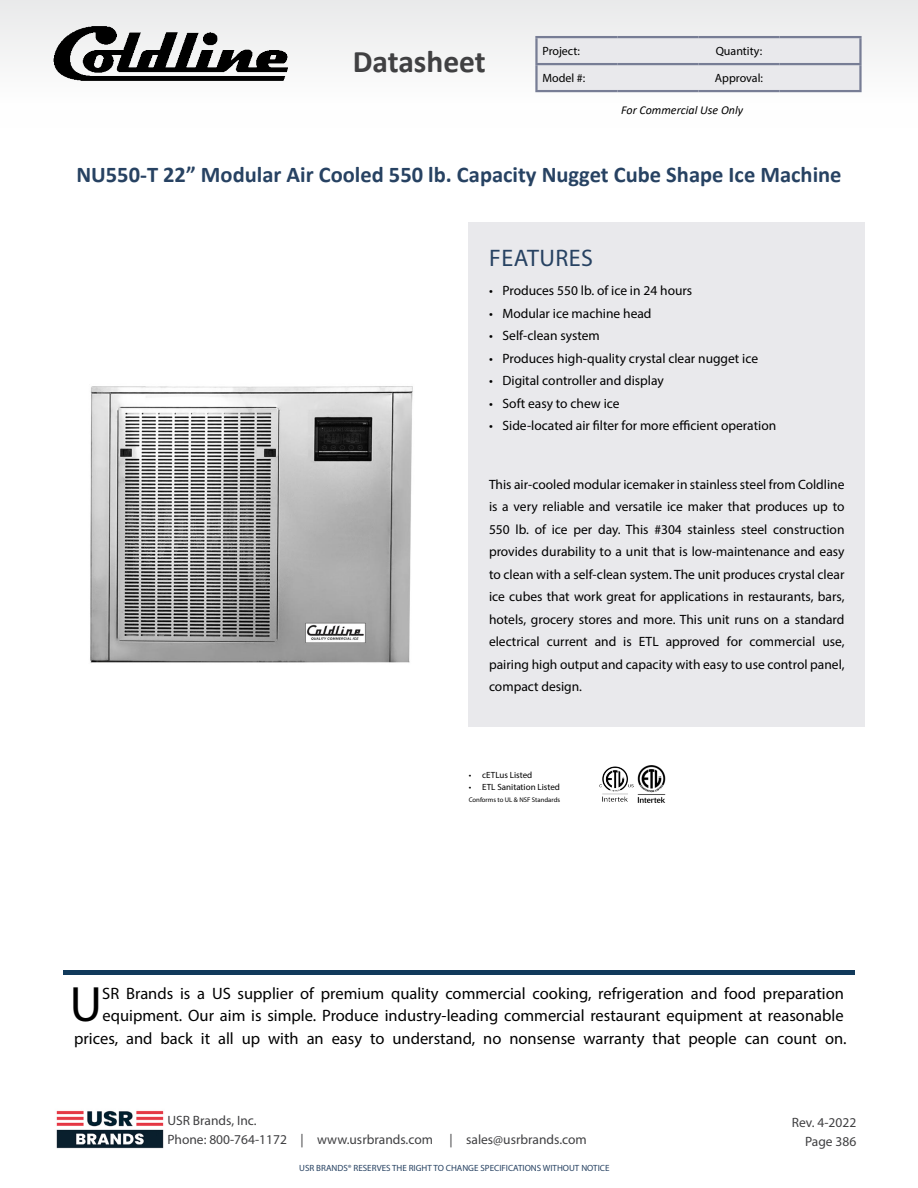
<style>
.page{position:relative;width:918px;height:1188px;background:#fff}
.page>*{position:absolute;margin:0;border:0;box-sizing:border-box;transform-origin:0 0}
.t1{font:49.95px "Myriad Pro";color:#000}
.t2{font:700 31.5px "Calibri";color:#404042}
.t3{font:24px "Myriad Pro";letter-spacing:.02em;color:#274262}
.t4{font:700 22.5px "Calibri";color:#274262}
.t5{font:16.5px/22.5px "Myriad Pro";color:#000;text-align:right}
.t6{font:13.5px/22.5px "Myriad Pro";color:#000;text-align:justify}
.t7{font:13.5px/19.5px "Myriad Pro";color:#404042}
.t8{font:12px "Myriad Pro";color:#000}
.t9{font:italic 12px "Calibri";color:#000}
.t10{font:9px "Myriad Pro";color:#274262}
.t11{font:9px "Myriad Pro";color:#000}
.t12{font:6.75px "Myriad Pro";color:#000}
</style>
<div class="page">
<img style="left:599px;top:766px;width:35px;height:36px">
<img style="left:638px;top:765px;width:28px;height:37px">
<hr style="left:63px;top:970px;width:792px;height:4px;background:#113a5b">
<img style="left:56px;top:1110px;width:108px;height:39px">
<img style="left:90px;top:386px;width:323px;height:277px">
<div style="left:469px;top:222px;width:396px;height:505px;background:#e9e9ec"></div>
<div style="left:0;top:0;width:918px;height:127px;background:linear-gradient(to right,#f6f7f7,#f4f4f4)"></div>
<div style="left:538px;top:38px;width:321px;height:52px;background:#e9e9ec"></div>
<hr style="left:535px;top:36px;width:82px;height:2px;background:#777d95">
<hr style="left:535px;top:38px;width:3px;height:25px;background:#777d95">
<hr style="left:617px;top:36px;width:81px;height:2px;background:#777d95">
<hr style="left:698px;top:36px;width:81px;height:2px;background:#777d95">
<hr style="left:779px;top:36px;width:83px;height:2px;background:#777d95">
<hr style="left:859px;top:38px;width:3px;height:25px;background:#777d95">
<hr style="left:535px;top:63px;width:82px;height:2px;background:#777d95">
<hr style="left:535px;top:65px;width:3px;height:25px;background:#777d95">
<hr style="left:617px;top:63px;width:81px;height:2px;background:#777d95">
<hr style="left:698px;top:63px;width:81px;height:2px;background:#777d95">
<hr style="left:779px;top:63px;width:83px;height:2px;background:#777d95">
<hr style="left:859px;top:65px;width:3px;height:25px;background:#777d95">
<hr style="left:535px;top:90px;width:82px;height:2px;background:#777d95">
<hr style="left:617px;top:90px;width:81px;height:2px;background:#777d95">
<hr style="left:698px;top:90px;width:81px;height:2px;background:#777d95">
<hr style="left:779px;top:90px;width:83px;height:2px;background:#777d95">
<img style="left:53px;top:26px;width:235px;height:56px">
<h2 class="t2" style="left:353px;top:40px;width:135px">Datasheet</h2>
<p class="t8" style="left:542px;top:43px;width:39px">Project:</p>
<p class="t8" style="left:716px;top:43px;width:48px">Quantity:</p>
<p class="t8" style="left:542px;top:70px;width:44px">Model #:</p>
<p class="t8" style="left:715px;top:70px;width:50px">Approval:</p>
<p class="t9" style="left:621px;top:102px;width:123px">For Commercial Use Only</p>
<h3 class="t4" style="left:76px;top:158px;width:767px">NU550-T 22” Modular Air Cooled 550 lb. Capacity Nugget Cube Shape Ice Machine</h3>
<h3 class="t3" style="left:489px;top:243px;width:105px">FEATURES</h3>
<p class="t6" style="left:489px;top:279px;width:205px">• Produces 550 lb. of ice in 24 hours</p>
<p class="t6" style="left:489px;top:302px;width:164px">• Modular ice machine head</p>
<p class="t6" style="left:489px;top:324px;width:112px">• Self-clean system</p>
<p class="t6" style="left:489px;top:347px;width:271px">• Produces high-quality crystal clear nugget ice</p>
<p class="t6" style="left:489px;top:369px;width:176px">• Digital controller and display</p>
<p class="t6" style="left:489px;top:392px;width:132px">• Soft easy to chew ice</p>
<p class="t6" style="left:489px;top:414px;width:289px">• Side-located air filter for more efficient operation</p>
<p class="t6" style="left:489px;top:473px;width:357px">This air-cooled modular icemaker in stainless steel from Coldline is a very reliable and versatile ice maker that produces up to 550 lb. of ice per day. This #304 stainless steel construction provides durability to a unit that is low-maintenance and easy to clean with a self-clean system. The unit produces crystal clear ice cubes that work great for applications in restaurants, bars, hotels, grocery stores and more. This unit runs on a standard electrical current and is ETL approved for commercial use, pairing high output and capacity with easy to use control panel, compact design.</p>
<p class="t11" style="left:469px;top:770px;width:65px">• cETLus Listed</p>
<p class="t11" style="left:469px;top:782px;width:93px">• ETL Sanitation Listed</p>
<p class="t12" style="left:469px;top:796px;width:93px">Conforms to UL &amp; NSF Standards</p>
<p class="t5" style="left:74px;top:982px;width:774px">SR Brands is a US supplier of premium quality commercial cooking, refrigeration and food preparation equipment. Our aim is simple. Produce industry-leading commercial restaurant equipment at reasonable prices, and back it all up with an easy to understand, no nonsense warranty that people can count on.</p>
<h1 class="t1" style="left:70px;top:974px;width:34px">U</h1>
<p class="t7" style="left:167px;top:1110px;width:421px">USR Brands, Inc.<br>Phone: 800-764-1172 | www.usrbrands.com | sales@usrbrands.com</p>
<p class="t7" style="left:792px;top:1112px;width:66px;text-align:right">Rev. 4-2022<br>Page 386</p>
<p class="t10" style="left:299px;top:1163px;width:312px">USR BRANDS® RESERVES THE RIGHT TO CHANGE SPECIFICATIONS WITHOUT NOTICE</p>
</div>
